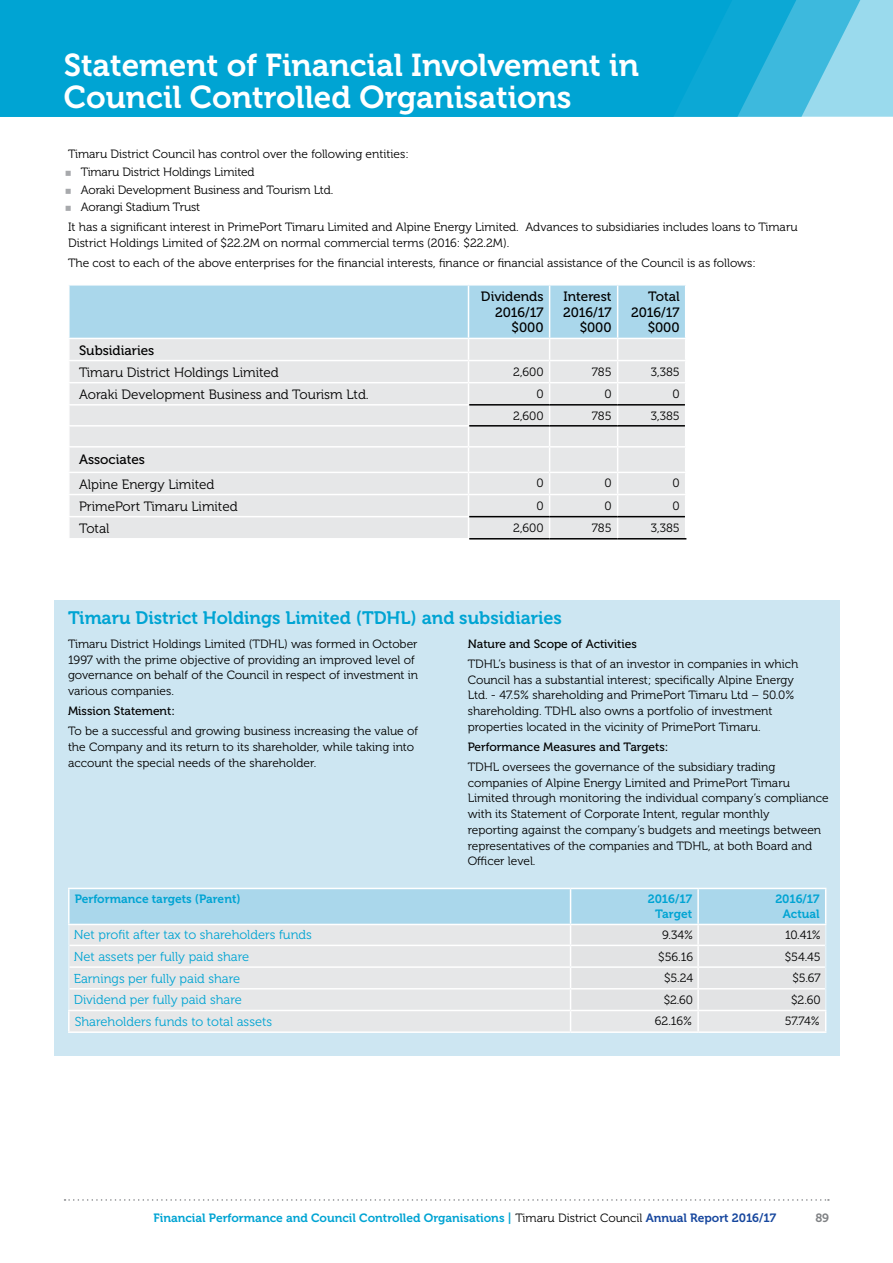
<style>
.page{position:relative;width:893px;height:1263px;background:#fff}
.page>*{position:absolute;margin:0;border:0;box-sizing:border-box;transform-origin:0 0}
.t1{font:31.5px/31.5px "Museo 700";color:#fff}
.t2{font:18px "Museo 700";color:#00a4d3}
.t3{font:13.5px "Museo 300";color:#000}
.t4{font:13.5px/15.8px "Museo 500";color:#000;text-align:right}
.t5{font:12.9px "Museo 300";color:#00a4d3}
.t6{font:12px/15.8px "Museo 300";color:#000}
.t7{font:12px/15px "Museo 700";color:#00a4d3;text-align:right}
.t8{font:12px "Museo 500";color:#000}
.t9{font:12px "Museo 700";color:#808285}
.s1{font-family:"Museo 300";color:#000}
.s2{color:#17479e}
</style>
<div class="page">
<div style="left:0;top:0;width:893px;height:117px;background:#9adaed"></div>
<svg style="left:801px;top:0;width:64px;height:117px"></svg>
<svg style="left:737px;top:0;width:64px;height:117px;background:#26b1d9"></svg>
<div style="left:0;top:0;width:737px;height:117px;background:#00a4d3"></div>
<svg style="left:65px;top:1199px;width:764px;height:2px"></svg>
<div style="left:54px;top:601px;width:786px;height:455px;background:#cde6f2"></div>
<svg style="left:69px;top:285px;width:617px;height:253px;background:#dae4e9"></svg>
<hr style="left:550px;top:404px;width:68px;height:2px;background:#000">
<hr style="left:618px;top:404px;width:67px;height:2px;background:#000">
<hr style="left:550px;top:425px;width:68px;height:2px;background:#000">
<hr style="left:618px;top:425px;width:67px;height:2px;background:#000">
<hr style="left:469px;top:516px;width:81px;height:1px;background:#000">
<hr style="left:550px;top:516px;width:68px;height:1px;background:#000">
<hr style="left:618px;top:516px;width:67px;height:1px;background:#000">
<hr style="left:469px;top:538px;width:81px;height:1px;background:#000">
<hr style="left:550px;top:538px;width:68px;height:1px;background:#000">
<hr style="left:618px;top:538px;width:68px;height:1px;background:#000">
<hr style="left:469px;top:404px;width:81px;height:2px;background:#000">
<hr style="left:469px;top:425px;width:81px;height:2px;background:#000">
<hr style="left:68px;top:889px;width:2px;height:35px;background:#fff">
<hr style="left:68px;top:1011px;width:2px;height:20px;background:#fff">
<hr style="left:68px;top:925px;width:2px;height:20px;background:#e5f2f8">
<hr style="left:68px;top:945px;width:2px;height:22px;background:#e5f2f8">
<hr style="left:68px;top:967px;width:2px;height:22px;background:#e5f2f8">
<hr style="left:68px;top:989px;width:2px;height:21px;background:#e5f2f8">
<hr style="left:68px;top:1010px;width:503px;height:1px;background:#fff">
<hr style="left:68px;top:888px;width:503px;height:1px;background:#fff">
<hr style="left:68px;top:924px;width:503px;height:1px;background:#fff">
<svg style="left:69px;top:888px;width:757px;height:143px;background:#d8e3e9"></svg>
<hr style="left:697px;top:1011px;width:2px;height:20px;background:#fff">
<hr style="left:68px;top:1031px;width:503px;height:2px;background:#fff">
<hr style="left:571px;top:1031px;width:127px;height:2px;background:#fff">
<hr style="left:698px;top:1031px;width:128px;height:2px;background:#fff">
<h1 class="t1" style="left:64px;top:50px;width:577px">Statement of Financial Involvement in<br>Council Controlled Organisations</h1>
<p class="t6" style="left:81px;top:145px;width:330px;line-height:17.9px;text-indent:-13px">Timaru District Council has control over the following entities:<br>Timaru District Holdings Limited<br>Aoraki Development Business and Tourism Ltd.<br>Aorangi Stadium Trust</p>
<p class="t6" style="left:68px;top:220px;width:731px">It has a significant interest in PrimePort Timaru Limited and Alpine Energy Limited. Advances to subsidiaries includes loans to Timaru<br>District Holdings Limited of $22.2M on normal commercial terms (2016: $22.2M).</p>
<p class="t6" style="left:68px;top:255px;width:689px">The cost to each of the above enterprises for the financial interests, finance or financial assistance of the Council is as follows:</p>
<p class="t4" style="left:481px;top:289px;width:64px">Dividends<br>2016/17 $000</p>
<p class="t4" style="left:563px;top:289px;width:50px">Interest<br>2016/17 $000</p>
<p class="t4" style="left:631px;top:289px;width:50px">Total<br>2016/17 $000</p>
<p class="t4" style="left:79px;top:342px;width:77px">Subsidiaries</p>
<p class="t3" style="left:79px;top:365px;width:201px">Timaru District Holdings Limited</p>
<p class="t6" style="left:513px;top:364px;width:32px">2,600</p>
<p class="t6" style="left:592px;top:364px;width:21px">785</p>
<p class="t6" style="left:651px;top:364px;width:30px">3,385</p>
<p class="t3" style="left:79px;top:387px;width:291px">Aoraki Development Business and Tourism Ltd.</p>
<p class="t6" style="left:536px;top:386px;width:9px">0</p>
<p class="t6" style="left:604px;top:386px;width:9px">0</p>
<p class="t6" style="left:672px;top:386px;width:9px">0</p>
<p class="t6" style="left:513px;top:408px;width:32px">2,600</p>
<p class="t6" style="left:592px;top:408px;width:21px">785</p>
<p class="t6" style="left:651px;top:408px;width:30px">3,385</p>
<p class="t4" style="left:79px;top:451px;width:68px">Associates</p>
<p class="t3" style="left:79px;top:477px;width:137px">Alpine Energy Limited</p>
<p class="t6" style="left:536px;top:476px;width:9px">0</p>
<p class="t6" style="left:604px;top:476px;width:9px">0</p>
<p class="t6" style="left:672px;top:476px;width:9px">0</p>
<p class="t3" style="left:79px;top:499px;width:160px">PrimePort Timaru Limited</p>
<p class="t6" style="left:536px;top:498px;width:9px">0</p>
<p class="t6" style="left:604px;top:498px;width:9px">0</p>
<p class="t6" style="left:672px;top:498px;width:9px">0</p>
<p class="t3" style="left:79px;top:521px;width:32px">Total</p>
<p class="t6" style="left:513px;top:520px;width:32px">2,600</p>
<p class="t6" style="left:592px;top:520px;width:21px">785</p>
<p class="t6" style="left:651px;top:520px;width:30px">3,385</p>
<h2 class="t2" style="left:68px;top:607px;width:495px">Timaru District Holdings Limited (TDHL) and subsidiaries</h2>
<p class="t6" style="left:68px;top:636px;width:352px">Timaru District Holdings Limited (TDHL) was formed in October 1997 with the prime objective of providing an improved level of governance on behalf of the Council in respect of investment in various companies.</p>
<p class="t8" style="left:68px;top:704px;width:108px">Mission Statement:</p>
<p class="t6" style="left:68px;top:723px;width:352px">To be a successful and growing business increasing the value of the Company and its return to its shareholder, while taking into account the special needs of the shareholder.</p>
<p class="t8" style="left:468px;top:637px;width:171px">Nature and Scope of Activities</p>
<p class="t6" style="left:468px;top:656px;width:332px">TDHL’s business is that of an investor in companies in which Council has a substantial interest; specifically Alpine Energy Ltd. - 47.5% shareholding and PrimePort Timaru Ltd – 50.0% shareholding. TDHL also owns a portfolio of investment properties located in the vicinity of PrimePort Timaru.</p>
<p class="t8" style="left:468px;top:740px;width:202px">Performance Measures and Targets:</p>
<p class="t6" style="left:468px;top:759px;width:362px">TDHL oversees the governance of the subsidiary trading companies of Alpine Energy Limited and PrimePort Timaru Limited through monitoring the individual company’s compliance with its Statement of Corporate Intent, regular monthly<br>reporting against the company’s budgets and meetings between representatives of the companies and TDHL, at both Board and Officer level.</p>
<p class="t7" style="left:75px;top:892px;width:167px">Performance targets (Parent)</p>
<p class="t7" style="left:648px;top:892px;width:46px">2016/17<br>Target</p>
<p class="t7" style="left:775px;top:892px;width:46px">2016/17<br>Actual</p>
<p class="t5" style="left:74px;top:928px;width:240px">Net profit after tax to shareholders funds</p>
<p class="t6" style="left:662px;top:927px;width:32px">9.34%</p>
<p class="t6" style="left:785px;top:927px;width:37px">10.41%</p>
<p class="t5" style="left:74px;top:950px;width:177px">Net assets per fully paid share</p>
<p class="t6" style="left:658px;top:949px;width:36px">$56.16</p>
<p class="t6" style="left:785px;top:949px;width:37px">$54.45</p>
<p class="t5" style="left:74px;top:971px;width:168px">Earnings per fully paid share</p>
<p class="t6" style="left:664px;top:971px;width:30px">$5.24</p>
<p class="t6" style="left:792px;top:971px;width:30px">$5.67</p>
<p class="t5" style="left:74px;top:993px;width:170px">Dividend per fully paid share</p>
<p class="t6" style="left:664px;top:992px;width:31px">$2.60</p>
<p class="t6" style="left:791px;top:992px;width:31px">$2.60</p>
<p class="t5" style="left:75px;top:1015px;width:199px">Shareholders funds to total assets</p>
<p class="t6" style="left:655px;top:1014px;width:39px">62.16%</p>
<p class="t6" style="left:785px;top:1014px;width:36px">57.74%</p>
<p class="t7" style="left:153px;top:1210px;width:624px">Financial Performance and Council Controlled Organisations | <span class="s1">Timaru District Council</span> <span class="s2">Annual Report 2016/17</span></p>
<p class="t9" style="left:815px;top:1211px;width:15px">89</p>
</div>
